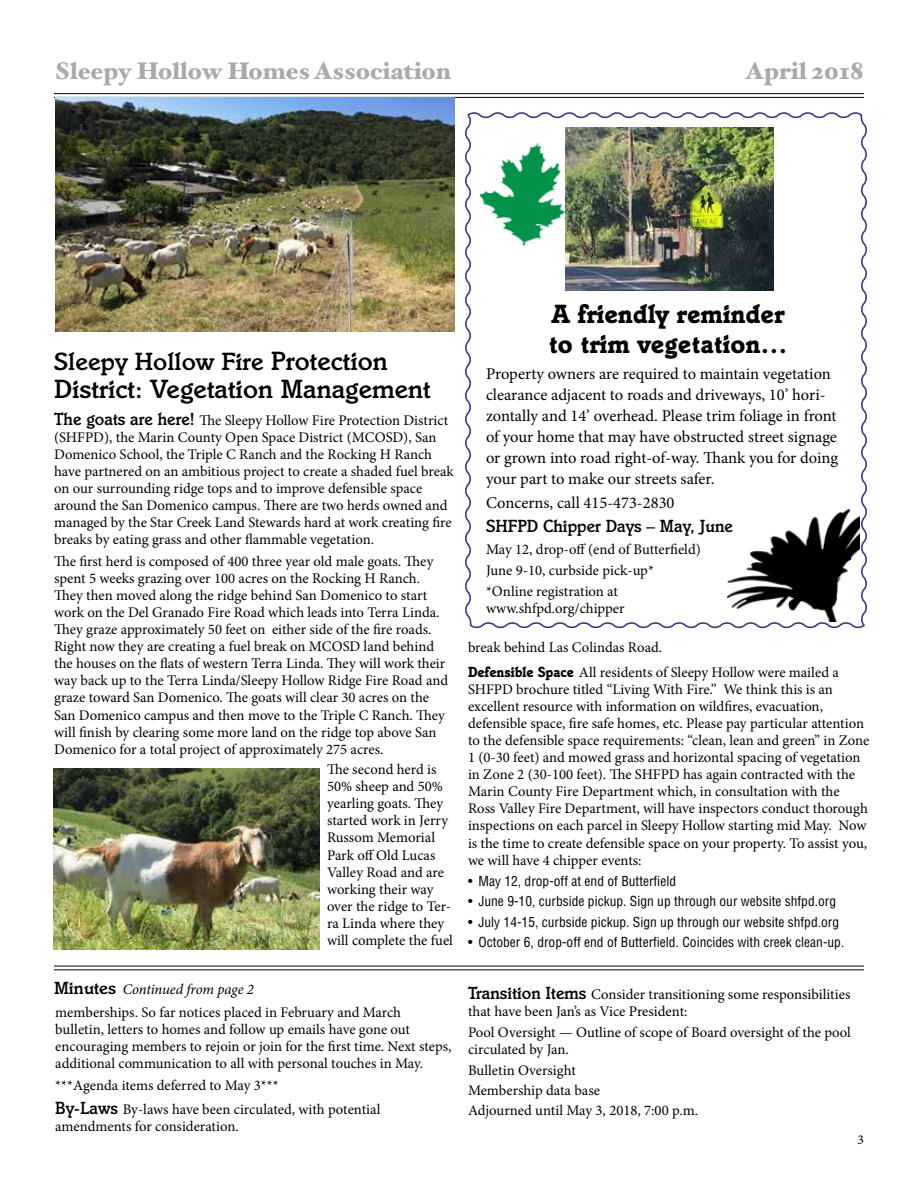
<style>
.page{position:relative;width:918px;height:1188px;background:#fff}
.page>*{position:absolute;margin:0;border:0;box-sizing:border-box;transform-origin:0 0}
.t1{font:700 27px/30px "Italia";color:#000}
.t2{font:500 27px "Italia";color:#000}
.t3{font:500 25.5px "Italia";color:#000}
.t4{font:900 24px "Hoefler Text";color:#a8aaad}
.t5{font:500 18px "Italia";color:#000;scale:.95 1}
.t6{font:16.5px/21px "Minion Pro";color:#000}
.t7{font:14.7px/17.1px "Minion Pro";color:#000}
.t8{font:italic 14.7px "Minion Pro";letter-spacing:-.01em;color:#000}
.t9{font:condensed 13.5px "Helvetica";color:#000}
.t10{font:13.5px "Minion Pro";color:#000}
.s1{font-size:27px}
.s2{font-family:"Italia";font-weight:500;font-size:18px}
.s3{font-family:"Italia";font-weight:500;font-style:normal;font-size:18px}
.s4{font-family:"Italia";font-weight:700;font-size:15px}
</style>
<div class="page">
<hr style="left:54px;top:93px;width:810px;height:1px;background:#000">
<hr style="left:54px;top:97px;width:810px;height:1px;background:#000">
<img style="left:55px;top:98px;width:399px;height:233px">
<svg style="left:465px;top:112px;width:402px;height:517px"></svg>
<img style="left:565px;top:127px;width:209px;height:164px">
<img style="left:475px;top:132px;width:101px;height:118px">
<hr style="left:54px;top:966px;width:810px;height:1px;background:#000">
<hr style="left:54px;top:969px;width:810px;height:1px;background:#000">
<img style="left:54px;top:769px;width:266px;height:180px">
<h3 class="t4" style="left:54px;top:57px;width:398px">Sleepy Hollow Homes Association</h3>
<h3 class="t4" style="left:745px;top:57px;width:120px">April 2018</h3>
<h2 class="t3" style="left:54px;top:346px;width:335px">Sleepy Hollow Fire <span class="s1">Protection</span></h2>
<h1 class="t2" style="left:54px;top:373px;width:378px">District: Vegetation Management</h1>
<p class="t7" style="left:54px;top:411px;width:401px"><span class="s2">The goats are here!</span> The Sleepy Hollow Fire Protection District (SHFPD), the Marin County Open Space District (MCOSD), San Domenico School, the Triple C Ranch and the Rocking H Ranch have partnered on an ambitious project to create a shaded fuel break on our surrounding ridge tops and to improve defensible space around the San Domenico campus. There are two herds owned and managed by the Star Creek Land Stewards hard at work creating fire breaks by eating grass and other flammable vegetation.</p>
<p class="t7" style="left:54px;top:553px;width:395px">The first herd is composed of 400 three year old male goats. They spent 5 weeks grazing over 100 acres on the Rocking H Ranch.<br>They then moved along the ridge behind San Domenico to start work on the Del Granado Fire Road which leads into Terra Linda.<br>They graze approximately 50 feet on either side of the fire roads.<br>Right now they are creating a fuel break on MCOSD land behind the houses on the flats of western Terra Linda. They will work their way back up to the Terra Linda/Sleepy Hollow Ridge Fire Road and graze toward San Domenico. The goats will clear 30 acres on the San Domenico campus and then move to the Triple C Ranch. They will finish by clearing some more land on the ridge top above San Domenico for a total project of approximately 275 acres.</p>
<p class="t7" style="left:327px;top:761px;width:127px">The second herd is<br>50% sheep and 50% yearling goats. They started work in Jerry<br>Russom Memorial<br>Park off Old Lucas<br>Valley Road and are working their way over the ridge to Ter&shy;ra Linda where they will complete the fuel</p>
<p class="t8" style="left:54px;top:979px;width:201px"><span class="s3">Minutes</span> Continued from page 2</p>
<p class="t7" style="left:55px;top:1004px;width:398px">memberships. So far notices placed in February and March bulletin, letters to homes and follow up emails have gone out encouraging members to rejoin or join for the first time. Next steps, additional communication to all with personal touches in May.</p>
<p class="t7" style="left:55px;top:1073px;width:327px;line-height:24.3px">***Agenda items deferred to May 3***<br><span class="s2">By-Laws</span> By-laws have been circulated, with potential</p>
<p class="t7" style="left:55px;top:1118px;width:185px">amendments for consideration.</p>
<h1 class="t1" style="left:549px;top:298px;width:240px">A friendly reminder to trim vegetation…</h1>
<p class="t6" style="left:486px;top:363px;width:354px">Property owners are required to maintain vegetation clearance adjacent to roads and driveways, 10’ hori&shy;zontally and 14’ overhead. Please trim foliage in front of your home that may have obstructed street signage or grown into road right-of-way. Thank you for doing your part to make our streets safer.</p>
<p class="t6" style="left:486px;top:493px;width:190px">Concerns, call 415-473-2830</p>
<p class="t5" style="left:486px;top:516px;width:262px">SHFPD Chipper Days – May, June</p>
<p class="t7" style="left:486px;top:539px;width:216px;line-height:20.9px">May 12, drop-off (end of Butterfield)<br>June 9-10, curbside pick-up* *Online registration at</p>
<p class="t7" style="left:486px;top:600px;width:140px">www.shfpd.org/chipper</p>
<p class="t7" style="left:468px;top:636px;width:372px;line-height:24.3px">break behind Las Colindas Road.<br><span class="s4">Defensible Space</span> All residents of Sleepy Hollow were mailed a</p>
<p class="t7" style="left:468px;top:681px;width:403px">SHFPD brochure titled “Living With Fire.” We think this is an excellent resource with information on wildfires, evacuation, defensible space, fire safe homes, etc. Please pay particular attention to the defensible space requirements: “clean, lean and green” in Zone 1 (0-30 feet) and mowed grass and horizontal spacing of vegetation in Zone 2 (30-100 feet). The SHFPD has again contracted with the Marin County Fire Department which, in consultation with the Ross Valley Fire Department, will have inspectors conduct thorough inspections on each parcel in Sleepy Hollow starting mid May. Now is the time to create defensible space on your property. To assist you, we will have 4 chipper events:</p>
<p class="t9" style="left:468px;top:873px;width:210px">• May 12, drop-off at end of Butterfield</p>
<p class="t9" style="left:468px;top:893px;width:370px">• June 9-10, curbside pickup. Sign up through our website shfpd.org</p>
<p class="t9" style="left:468px;top:913px;width:373px">• July 14-15, curbside pickup. Sign up through our website shfpd.org</p>
<p class="t9" style="left:468px;top:934px;width:378px">• October 6, drop-off end of Butterfield. Coincides with creek clean-up.</p>
<p class="t7" style="left:468px;top:985px;width:384px"><span class="s2">Transition Items</span> Consider transitioning some responsibilities that have been Jan’s as Vice President:</p>
<p class="t7" style="left:468px;top:1024px;width:384px">Pool Oversight — Outline of scope of Board oversight of the pool circulated by Jan.</p>
<p class="t7" style="left:468px;top:1060px;width:232px;line-height:20.4px">Bulletin Oversight<br>Membership data base<br>Adjourned until May 3, 2018, 7:00 p.m.</p>
<p class="t10" style="left:858px;top:1130px;width:8px">3</p>
</div>
